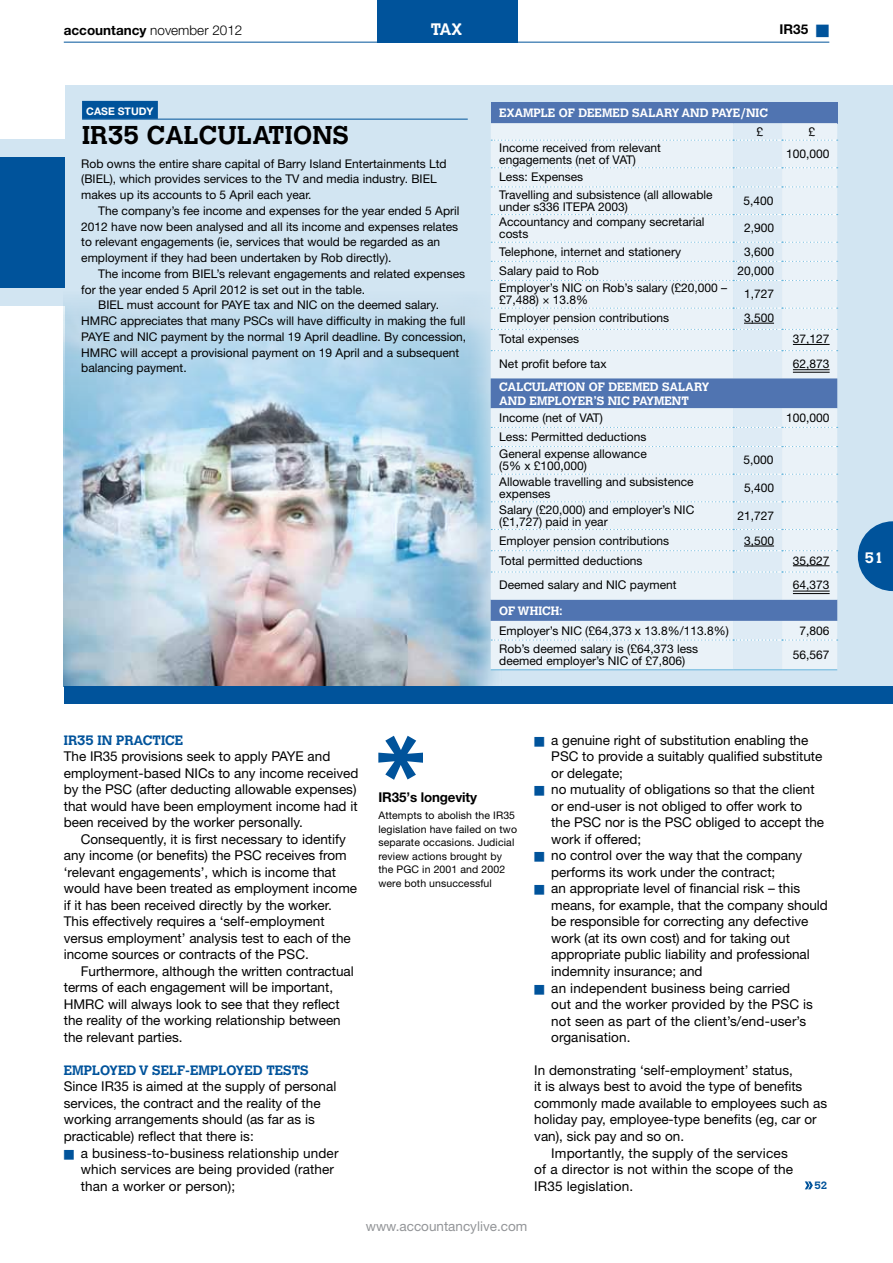
<style>
.page{position:relative;width:893px;height:1263px;background:#fff}
.page>*{position:absolute;margin:0;border:0;box-sizing:border-box;transform-origin:0 0}
.t1{font:700 98.1px "Calvert";color:#00539b}
.t2{font:700 25.5px "Calvert";letter-spacing:.01em;color:#000}
.t3{font:700 16.5px "Calvert";color:#fff}
.t4{font:700 15px "Calvert";color:#fff}
.t5{font:13.5px/16.5px "Helvetica Neue";color:#000}
.t6{font:700 13.5px "Calvert";color:#00539b}
.t7{font:13.5px "Helvetica Neue";color:#939598}
.t8{font:300 13.5px "Helvetica Neue";color:#000}
.t9{font:700 13.5px "Helvetica Neue";letter-spacing:-.01em;color:#000}
.t10{font:12px/12px "Helvetica Neue";color:#000}
.t11{font:700 12px/13.5px "Calvert";color:#fff}
.t12{font:10.5px/13.5px "Helvetica Neue";letter-spacing:.01em;color:#000}
.t13{font:700 10.5px "Helvetica Neue";color:#fff}
.t14{font:700 10.5px "Calvert";color:#00539b}
.s1{font-weight:700}
.s2{color:#00539b}
</style>
<div class="page">
<div style="left:377px;top:0;width:140px;height:43px;background:#00539b"></div>
<hr style="left:64px;top:42px;width:765px;height:1px;background:#00539b">
<div style="left:0;top:157px;width:65px;height:131px;background:#00539b"></div>
<div style="left:0;top:288px;width:87px;height:17px;background:#d2e5f2"></div>
<div style="left:0;top:140px;width:83px;height:17px;background:#d2e5f2"></div>
<div style="left:65px;top:85px;width:828px;height:617px;background:#d2e5f2"></div>
<img style="left:64px;top:300px;width:438px;height:386px">
<div style="left:82px;top:101px;width:76px;height:18px;background:#00539b"></div>
<hr style="left:82px;top:119px;width:386px;height:1px;background:#00539b">
<svg style="left:858px;top:521px;width:35px;height:70px"></svg>
<div style="left:491px;top:102px;width:346px;height:21px;background:#5074b1"></div>
<svg style="left:491px;top:123px;width:347px;height:255px"></svg>
<hr style="left:744px;top:323px;width:30px;height:1px;background:#000">
<hr style="left:793px;top:344px;width:37px;height:1px;background:#000">
<hr style="left:793px;top:369px;width:37px;height:1px;background:#000">
<hr style="left:793px;top:372px;width:37px;height:1px;background:#000">
<div style="left:491px;top:378px;width:346px;height:30px;background:#5074b1"></div>
<svg style="left:491px;top:408px;width:347px;height:262px"></svg>
<hr style="left:744px;top:546px;width:30px;height:1px;background:#000">
<hr style="left:793px;top:565px;width:37px;height:1px;background:#000">
<hr style="left:793px;top:591px;width:37px;height:1px;background:#000">
<hr style="left:793px;top:593px;width:37px;height:1px;background:#000">
<svg style="left:805px;top:1181px;width:8px;height:8px"></svg>
<div style="left:64px;top:687px;width:829px;height:17px;background:#00539b"></div>
<p class="t8" style="left:64px;top:22px;width:180px"><span class="s1">accountancy</span> november 2012</p>
<p class="t3" style="left:431px;top:19px;width:33px">TAX</p>
<p class="t9" style="left:780px;top:21px;width:51px">IR35 <span class="s2">■</span></p>
<p class="t13" style="left:86px;top:105px;width:69px">case study</p>
<h2 class="t2" style="left:82px;top:119px;width:268px">IR35 CALCULATIONS</h2>
<p class="t10" style="left:81px;top:155px;width:367px;line-height:15.8px">Rob owns the entire share capital of Barry Island Entertainments Ltd (BIEL), which provides services to the TV and media industry. BIEL makes up its accounts to 5 April each year.</p>
<p class="t10" style="left:81px;top:203px;width:380px;line-height:15.8px;text-indent:17px">The company’s fee income and expenses for the year ended 5 April 2012 have now been analysed and all its income and expenses relates to relevant engagements (ie, services that would be regarded as an employment if they had been undertaken by Rob directly).</p>
<p class="t10" style="left:98px;top:267px;width:368px">The income from BIEL’s relevant engagements and related expenses</p>
<p class="t10" style="left:81px;top:283px;width:285px">for the year ended 5 April 2012 is set out in the table.</p>
<p class="t10" style="left:98px;top:299px;width:342px">BIEL must account for PAYE tax and NIC on the deemed salary.</p>
<p class="t10" style="left:81px;top:315px;width:386px">HMRC appreciates that many PSCs will have difficulty in making the full</p>
<p class="t10" style="left:81px;top:330px;width:386px">PAYE and NIC payment by the normal 19 April deadline. By concession,</p>
<p class="t10" style="left:81px;top:346px;width:380px">HMRC will accept a provisional payment on 19 April and a subsequent</p>
<p class="t10" style="left:81px;top:362px;width:107px">balancing payment.</p>
<p class="t11" style="left:499px;top:106px;width:228px">EXAMPLE OF DEEMED SALARY AND PAYE</p>
<p class="t11" style="left:740px;top:106px;width:14px">/NIC</p>
<p class="t10" style="left:756px;top:126px;width:8px">£</p>
<p class="t10" style="left:808px;top:126px;width:8px">£</p>
<p class="t10" style="left:499px;top:141px;width:163px">Income received from relevant engagements (net of VAT)</p>
<p class="t10" style="left:786px;top:147px;width:45px">100,000</p>
<p class="t10" style="left:499px;top:168px;width:215px;line-height:17.4px">Less: Expenses<br>Travelling and subsistence (all allowable</p>
<p class="t10" style="left:499px;top:200px;width:130px">under s336 ITEPA 2003)</p>
<p class="t10" style="left:743px;top:194px;width:32px">5,400</p>
<p class="t10" style="left:499px;top:216px;width:207px">Accountancy and company secretarial costs</p>
<p class="t10" style="left:744px;top:222px;width:32px">2,900</p>
<p class="t10" style="left:499px;top:245px;width:183px">Telephone, internet and stationery</p>
<p class="t10" style="left:744px;top:245px;width:32px">3,600</p>
<p class="t10" style="left:499px;top:264px;width:101px">Salary paid to Rob</p>
<p class="t10" style="left:737px;top:264px;width:38px">20,000</p>
<p class="t10" style="left:499px;top:282px;width:229px">Employer’s NIC on Rob’s salary (£20,000 – £7,488) × 13.8%</p>
<p class="t10" style="left:744px;top:288px;width:32px">1,727</p>
<p class="t10" style="left:499px;top:312px;width:172px">Employer pension contributions</p>
<p class="t10" style="left:744px;top:312px;width:32px">3,500</p>
<p class="t10" style="left:499px;top:333px;width:82px">Total expenses</p>
<p class="t10" style="left:793px;top:333px;width:38px">37,127</p>
<p class="t10" style="left:499px;top:358px;width:109px">Net profit before tax</p>
<p class="t10" style="left:793px;top:357px;width:38px">62,873</p>
<p class="t11" style="left:499px;top:380px;width:212px">CALCULATION OF DEEMED SALARY<br>AND EMPLOYER’S NIC</p>
<p class="t11" style="left:633px;top:394px;width:57px">PAYMENT</p>
<p class="t10" style="left:499px;top:411px;width:105px">Income (net of VAT)</p>
<p class="t10" style="left:786px;top:411px;width:45px">100,000</p>
<p class="t10" style="left:499px;top:428px;width:149px;line-height:17.4px">Less: Permitted deductions<br>General expense allowance</p>
<p class="t10" style="left:499px;top:460px;width:89px">(5% x £100,000)</p>
<p class="t10" style="left:743px;top:454px;width:32px">5,000</p>
<p class="t10" style="left:499px;top:475px;width:196px">Allowable travelling and subsistence expenses</p>
<p class="t10" style="left:744px;top:481px;width:32px">5,400</p>
<p class="t10" style="left:499px;top:503px;width:197px">Salary (£20,000) and employer’s NIC (£1,727) paid in year</p>
<p class="t10" style="left:737px;top:509px;width:38px">21,727</p>
<p class="t10" style="left:499px;top:534px;width:172px">Employer pension contributions</p>
<p class="t10" style="left:744px;top:534px;width:32px">3,500</p>
<p class="t10" style="left:499px;top:555px;width:145px">Total permitted deductions</p>
<p class="t10" style="left:793px;top:554px;width:38px">35,627</p>
<p class="t10" style="left:499px;top:579px;width:179px">Deemed salary and NIC payment</p>
<p class="t10" style="left:793px;top:579px;width:38px">64,373</p>
<p class="t11" style="left:499px;top:604px;width:65px">OF WHICH:</p>
<p class="t10" style="left:499px;top:624px;width:231px">Employer’s NIC (£64,373 x 13.8%/113.8%)</p>
<p class="t10" style="left:800px;top:624px;width:32px">7,806</p>
<p class="t10" style="left:499px;top:642px;width:200px">Rob’s deemed salary is (£64,373 less deemed employer’s NIC of £7,806)</p>
<p class="t10" style="left:793px;top:648px;width:38px">56,567</p>
<p class="t6" style="left:64px;top:732px;width:121px">IR35 IN PRACTICE</p>
<p class="t5" style="left:64px;top:748px;width:296px">The IR35 provisions seek to apply PAYE and employment-based NICs to any income received by the PSC (after deducting allowable expenses) that would have been employment income had it been received by the worker personally.</p>
<p class="t5" style="left:64px;top:831px;width:295px;text-indent:17px">Consequently, it is first necessary to identify any income (or benefits) the PSC receives from ‘relevant engagements’, which is income that would have been treated as employment income if it has been received directly by the worker.<br>This effectively requires a ‘self-employment versus employment’ analysis test to each of the income sources or contracts of the PSC.</p>
<p class="t5" style="left:64px;top:963px;width:292px;text-indent:17px">Furthermore, although the written contractual terms of each engagement will be important, HMRC will always look to see that they reflect the reality of the working relationship between the relevant parties.</p>
<p class="t6" style="left:64px;top:1062px;width:246px">EMPLOYED V SELF-EMPLOYED TESTS</p>
<p class="t5" style="left:64px;top:1078px;width:274px">Since IR35 is aimed at the supply of personal services, the contract and the reality of the working arrangements should (as far as is practicable) reflect that there is:</p>
<p class="t5" style="left:81px;top:1144px;width:259px">a business-to-business relationship under which services are being provided (rather than a worker or person);</p>
<h1 class="t1" style="left:375px;top:712px;width:54px">*</h1>
<p class="t9" style="left:378px;top:788px;width:100px">IR35’s longevity</p>
<p class="t12" style="left:378px;top:809px;width:140px">Attempts to abolish the IR35 legislation have failed on two separate occasions. Judicial review actions brought by the PGC in 2001 and 2002 were both unsuccessful</p>
<p class="t5" style="left:551px;top:732px;width:278px">a genuine right of substitution enabling the PSC to provide a suitably qualified substitute or delegate;<br>no mutuality of obligations so that the client or end-user is not obliged to offer work to<br>the PSC nor is the PSC obliged to accept the work if offered;<br>no control over the way that the company performs its work under the contract;<br>an appropriate level of financial risk – this means, for example, that the company should be responsible for correcting any defective work (at its own cost) and for taking out appropriate public liability and professional indemnity insurance; and<br>an independent business being carried<br>out and the worker provided by the PSC is not seen as part of the client’s/end-user’s organisation.</p>
<p class="t5" style="left:534px;top:1062px;width:260px">In demonstrating ‘self-employment’ status,</p>
<p class="t5" style="left:534px;top:1078px;width:270px">it is always best to avoid the type of benefits</p>
<p class="t5" style="left:534px;top:1095px;width:294px">commonly made available to employees such as</p>
<p class="t5" style="left:534px;top:1111px;width:284px">holiday pay, employee-type benefits (eg, car or</p>
<p class="t5" style="left:534px;top:1128px;width:151px">van), sick pay and so on.</p>
<p class="t5" style="left:551px;top:1144px;width:238px">Importantly, the supply of the services</p>
<p class="t5" style="left:534px;top:1161px;width:260px">of a director is not within the scope of the</p>
<p class="t5" style="left:534px;top:1177px;width:100px">IR35 legislation.</p>
<p class="t14" style="left:815px;top:1179px;width:14px">52</p>
<p class="t7" style="left:366px;top:1218px;width:163px">www.accountancylive.com</p>
<p class="t4" style="left:865px;top:548px;width:20px">51</p>
</div>
